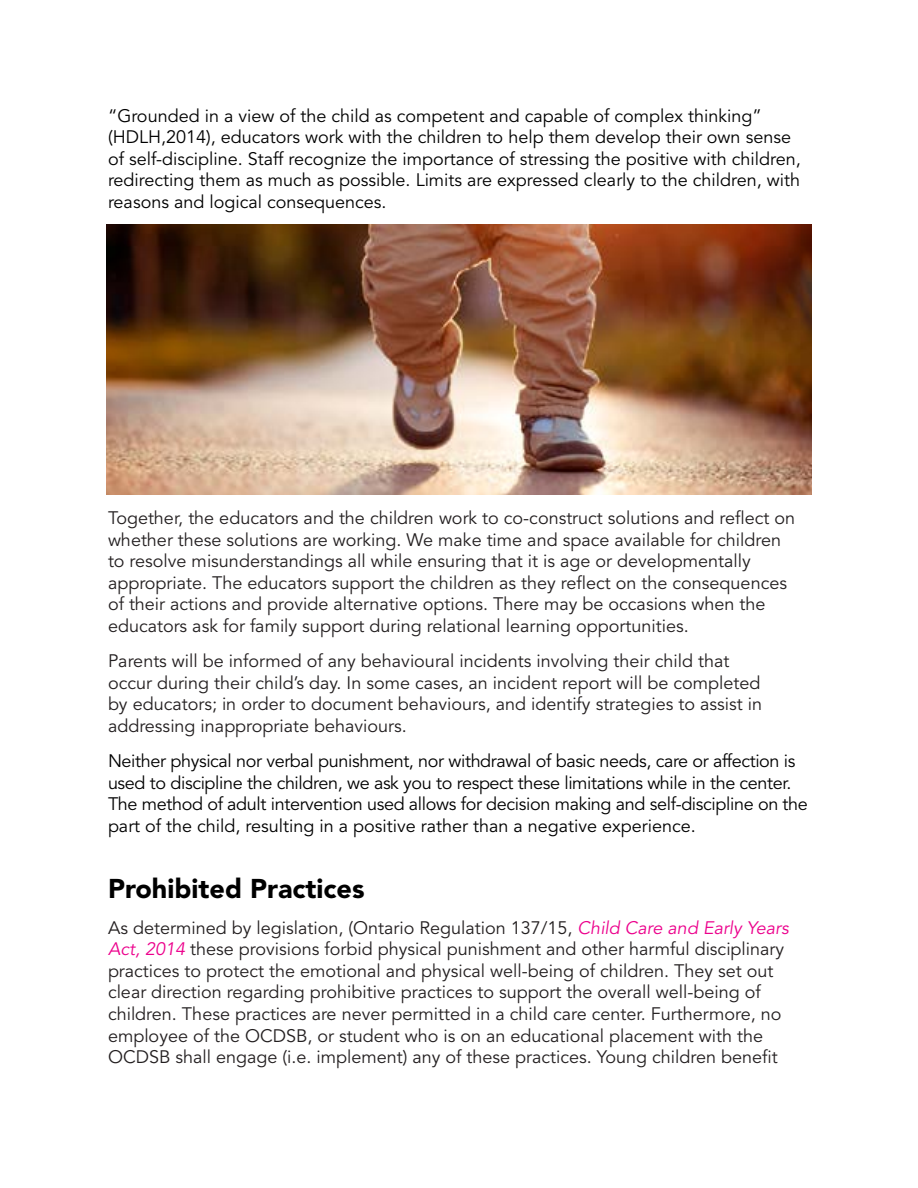
<style>
.page{position:relative;width:918px;height:1188px;background:#fff}
.page>*{position:absolute;margin:0;border:0;box-sizing:border-box;transform-origin:0 0}
.t1{font:900 27px "Avenir LT Std";color:#000}
.t2{font:18px/21.6px "Avenir LT Std";color:#231f20}
.t3{font:18px/21.6px "Avenir LT Std";color:#000}
.t4{font:18px/21.6px "Avenir LT Std";letter-spacing:-.02em;color:#000}
.s1{font-style:italic;color:#ec008c}
</style>
<div class="page">
<img style="left:106px;top:225px;width:706px;height:269px">
<p class="t3" style="left:108px;top:105px;width:694px">“Grounded in a view of the child as competent and capable of complex thinking” (HDLH,2014), educators work with the children to help them develop their own sense of self-discipline. Staff recognize the importance of stressing the positive with children, redirecting them as much as possible. Limits are expressed clearly to the children, with reasons and logical consequences.</p>
<p class="t2" style="left:108px;top:507px;width:689px">Together, the educators and the children work to co-construct solutions and reflect on whether these solutions are working. We make time and space available for children to resolve misunderstandings all while ensuring that it is age or developmentally appropriate. The educators support the children as they reflect on the consequences of their actions and provide alternative options. There may be occasions when the educators ask for family support during relational learning opportunities.</p>
<p class="t2" style="left:108px;top:651px;width:656px">Parents will be informed of any behavioural incidents involving their child that occur during their child’s day. In some cases, an incident report will be completed by educators; in order to document behaviours, and identify strategies to assist in addressing inappropriate behaviours.</p>
<p class="t4" style="left:108px;top:750px;width:701px">Neither physical nor verbal punishment, nor withdrawal of basic needs, care or affection is used to discipline the children, we ask you to respect these limitations while in the center.<br>The method of adult intervention used allows for decision making and self-discipline on the part of the child, resulting in a positive rather than a negative experience.</p>
<h1 class="t1" style="left:108px;top:873px;width:258px">Prohibited Practices</h1>
<p class="t2" style="left:108px;top:917px;width:682px">As determined by legislation, (Ontario Regulation 137/15, <span class="s1">Child Care and Early Years Act, 2014</span> these provisions forbid physical punishment and other harmful disciplinary practices to protect the emotional and physical well-being of children. They set out clear direction regarding prohibitive practices to support the overall well-being of children. These practices are never permitted in a child care center. Furthermore, no employee of the OCDSB, or student who is on an educational placement with the OCDSB shall engage (i.e. implement) any of these practices. Young children benefit</p>
</div>
